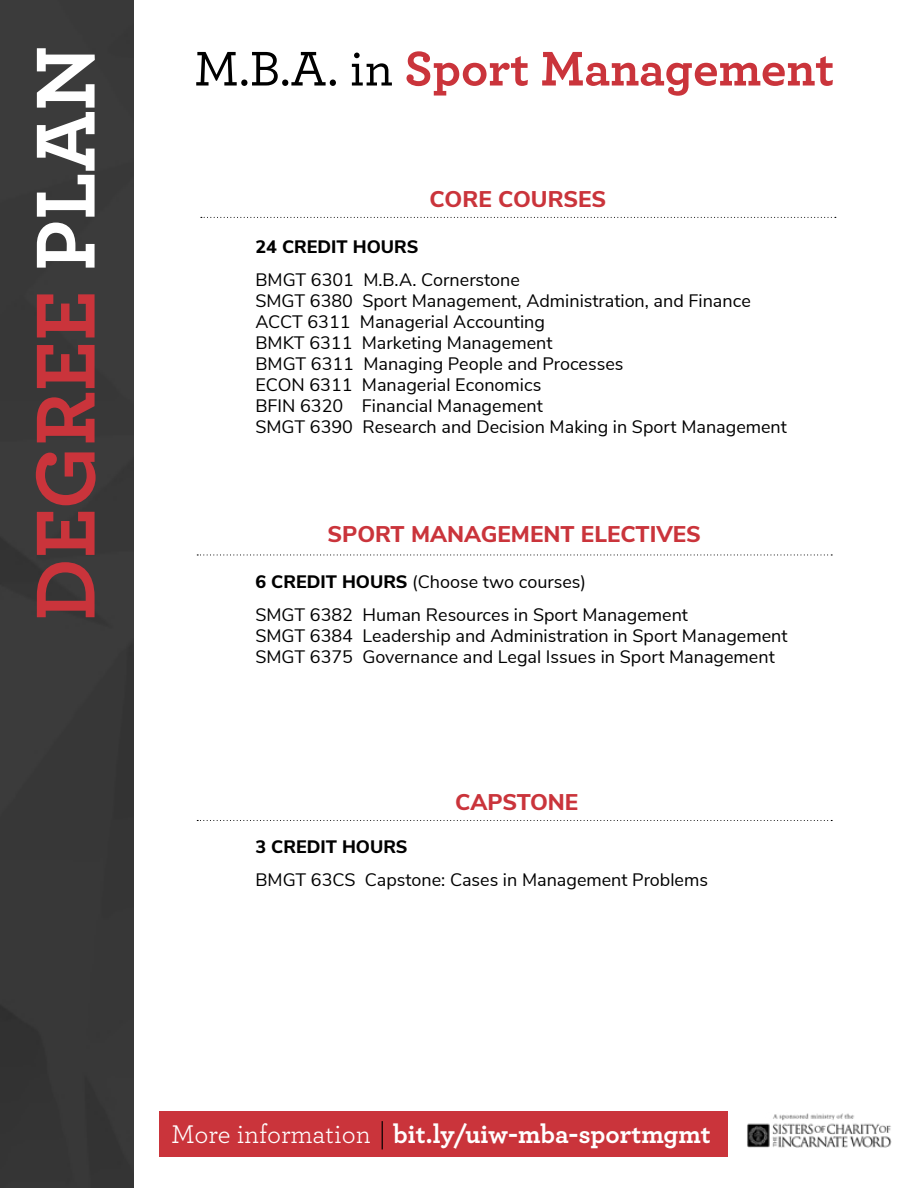
<style>
.page{position:relative;width:918px;height:1188px;background:#fff}
.page>*{position:absolute;margin:0;border:0;box-sizing:border-box;transform-origin:0 0}
.t1{font:700 87.6px "Archer Pro";color:#ca343b}
.t2{font:700 51px "Archer Pro";color:#ca343b}
.t3{font:700 26.85px "Archer Pro";color:#fff}
.t4{font:800 22.65px "Nunito Sans";color:#ca343b}
.t5{font:18px/21px "Nunito Sans";color:#000}
.t6{font:800 18px "Nunito Sans";color:#000}
.s1{color:#fff}
.s2{font-weight:500;color:#000}
.s3{font-weight:800}
.s4{font-weight:400}
</style>
<div class="page">
<div style="left:0;top:0;width:134px;height:1188px;background:#383838"></div>
<svg style="left:201px;top:217px;width:635px;height:1px"></svg>
<svg style="left:197px;top:554px;width:635px;height:2px"></svg>
<svg style="left:197px;top:820px;width:635px;height:1px"></svg>
<div style="left:159px;top:1111px;width:569px;height:46px;background:#ca343b"></div>
<svg style="left:382px;top:1121px;width:1px;height:28px"></svg>
<img style="left:747px;top:1113px;width:145px;height:35px">
<h1 class="t1" style="left:-4px;top:621px;width:576px;rotate:-90deg">DEGREE <span class="s1">PLAN</span></h1>
<h2 class="t2" style="left:194px;top:28px;width:642px"><span class="s2">M.B.A. in</span> Sport Management</h2>
<p class="t4" style="left:430px;top:182px;width:178px">CORE COURSES</p>
<p class="t6" style="left:255px;top:234px;width:165px">24 CREDIT HOURS</p>
<p class="t5" style="left:255px;top:268px;width:533px">BMGT 6301 M.B.A. Cornerstone<br>SMGT 6380 Sport Management, Administration, and Finance ACCT 6311 Managerial Accounting<br>BMKT 6311 Marketing Management<br>BMGT 6311 Managing People and Processes<br>ECON 6311 Managerial Economics<br>BFIN 6320 Financial Management<br>SMGT 6390 Research and Decision Making in Sport Management</p>
<p class="t4" style="left:327px;top:517px;width:375px">SPORT MANAGEMENT ELECTIVES</p>
<p class="t5" style="left:255px;top:564px;width:434px;line-height:33px"><span class="s3">6 CREDIT HOURS</span> (Choose two courses)<br>SMGT 6382 Human Resources in Sport Management</p>
<p class="t5" style="left:255px;top:624px;width:534px">SMGT 6384 Leadership and Administration in Sport Management<br>SMGT 6375 Governance and Legal Issues in Sport Management</p>
<p class="t4" style="left:455px;top:785px;width:125px">CAPSTONE</p>
<p class="t6" style="left:255px;top:833px;width:154px">3 CREDIT HOURS</p>
<p class="t5" style="left:255px;top:868px;width:454px">BMGT 63CS Capstone: Cases in Management Problems</p>
<h3 class="t3" style="left:171px;top:1112px;width:541px"><span class="s4">More information</span> bit.ly/uiw-mba-sportmgmt</h3>
</div>
